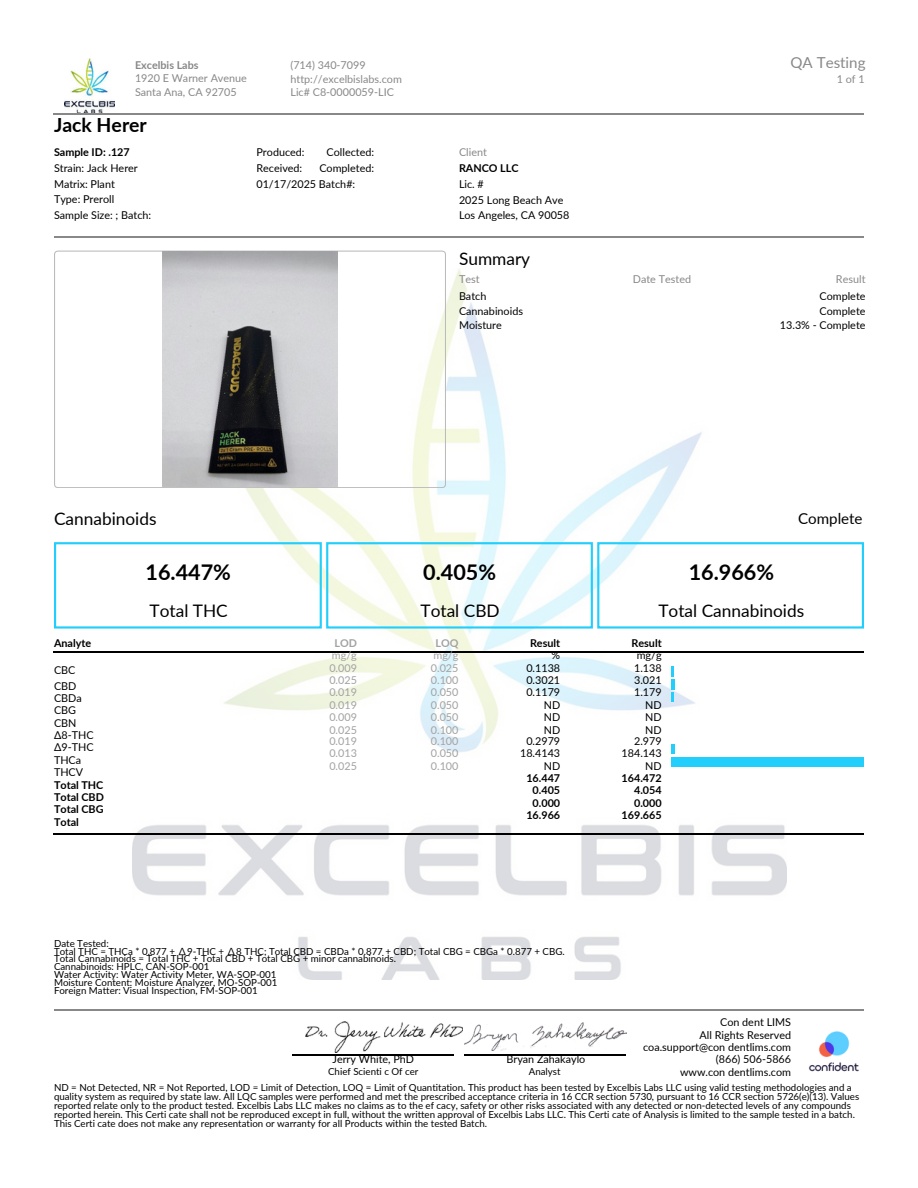
<style>
.page{position:relative;width:918px;height:1188px;background:#fff}
.page>*{position:absolute;margin:0;border:0;box-sizing:border-box;transform-origin:0 0}
.t1{font:700 21.6px "Lato";color:#000}
.t2{font:700 19.5px "Lato";color:#000}
.t3{font:17.25px "Lato";color:#000}
.t4{font:15.15px "Lato";color:#888}
.t5{font:15.15px "Lato";color:#000}
.t6{font:10.8px/12.3px "Lato";color:#000;text-align:right}
.t7{font:10.8px/13.5px "Lato";color:#888}
.t8{font:10.8px/12.3px "Lato";color:#a2a2a2;text-align:center}
.t9{font:700 10.8px "Lato";color:#000}
.t10{font:9.75px/7.8px "Lato";color:#000}
.s1{font-weight:700}
.s2{color:#888}
.s3{font-family:"Noto Sans CJ Ksc"}
</style>
<div class="page">
<hr style="left:54px;top:113px;width:810px;height:1px;background:#888">
<img style="left:65px;top:58px;width:49px;height:54px">
<hr style="left:54px;top:237px;width:810px;height:1px;background:#888">
<img style="left:133px;top:269px;width:653px;height:711px">
<svg style="left:54px;top:251px;width:392px;height:237px"></svg>
<img style="left:162px;top:252px;width:176px;height:235px">
<hr style="left:54px;top:1010px;width:810px;height:1px;background:#888">
<svg style="left:54px;top:542px;width:810px;height:87px"></svg>
<hr style="left:661px;top:834px;width:203px;height:1px;background:#000">
<hr style="left:559px;top:834px;width:102px;height:1px;background:#000">
<hr style="left:458px;top:834px;width:101px;height:1px;background:#000">
<hr style="left:356px;top:834px;width:102px;height:1px;background:#000">
<hr style="left:256px;top:834px;width:100px;height:1px;background:#000">
<hr style="left:54px;top:834px;width:202px;height:1px;background:#000">
<svg style="left:672px;top:744px;width:3px;height:10px"></svg>
<div style="left:672px;top:757px;width:192px;height:10px;background:#22cefb"></div>
<svg style="left:672px;top:666px;width:3px;height:36px"></svg>
<hr style="left:661px;top:651px;width:203px;height:1px;background:#000">
<hr style="left:559px;top:651px;width:102px;height:1px;background:#000">
<hr style="left:458px;top:651px;width:101px;height:1px;background:#000">
<hr style="left:356px;top:651px;width:102px;height:1px;background:#000">
<hr style="left:256px;top:651px;width:100px;height:1px;background:#000">
<hr style="left:54px;top:651px;width:202px;height:1px;background:#000">
<hr style="left:292px;top:1054px;width:162px;height:1px;background:#000">
<img style="left:808px;top:1031px;width:51px;height:41px">
<img style="left:306px;top:1022px;width:156px;height:30px">
<img style="left:464px;top:1023px;width:162px;height:28px">
<hr style="left:464px;top:1054px;width:162px;height:1px;background:#000">
<p class="t7" style="left:135px;top:58px;width:113px"><span class="s1">Excelbis Labs<br></span>1920 E Warner Avenue<br>Santa Ana, CA 92705</p>
<p class="t7" style="left:291px;top:58px;width:113px">(714) 340-7099 http://excelbislabs.com<br>Lic# C8-0000059-LIC</p>
<p class="t4" style="left:791px;top:53px;width:77px">QA Testing</p>
<p class="t7" style="left:837px;top:72px;width:29px">1of1</p>
<p class="t2" style="left:54px;top:113px;width:94px">Jack Herer</p>
<p class="t9" style="left:54px;top:146px;width:77px">Sample ID: .127</p>
<p class="t6" style="left:54px;top:162px;width:85px">Strain: Jack Herer</p>
<p class="t6" style="left:54px;top:177px;width:62px">Matrix: Plant</p>
<p class="t6" style="left:54px;top:193px;width:62px">Type: Preroll</p>
<p class="t6" style="left:54px;top:209px;width:99px">Sample Size: ; Batch:</p>
<p class="t6" style="left:256px;top:146px;width:50px">Produced:</p>
<p class="t6" style="left:327px;top:146px;width:49px">Collected:</p>
<p class="t6" style="left:256px;top:162px;width:47px">Received:</p>
<p class="t6" style="left:256px;top:160px;width:119px;line-height:15.8px;text-align:left;text-indent:63px">Completed:<br>01/17/2025 Batch#:</p>
<p class="t6" style="left:459px;top:144px;width:112px;line-height:15.8px;text-align:left"><span class="s2">Client<br></span><span class="s1">RANCO LLC<br></span>Lic. #<br>2025 Long Beach Ave<br>Los Angeles, CA 90058</p>
<p class="t3" style="left:459px;top:248px;width:73px">Summary</p>
<p class="t6" style="left:459px;top:271px;width:29px;line-height:16.8px;text-align:left"><span class="s2">Test<br></span>Batch</p>
<p class="t6" style="left:459px;top:304px;width:66px">Cannabinoids</p>
<p class="t6" style="left:459px;top:319px;width:44px">Moisture</p>
<p class="t7" style="left:633px;top:272px;width:60px">Date Tested</p>
<p class="t6" style="left:820px;top:271px;width:48px;line-height:16.8px"><span class="s2">Result<br></span>Complete</p>
<p class="t6" style="left:820px;top:304px;width:48px">Complete</p>
<p class="t6" style="left:780px;top:319px;width:87px">13.3% - Complete</p>
<p class="t3" style="left:54px;top:508px;width:104px">Cannabinoids</p>
<p class="t5" style="left:798px;top:509px;width:66px">Complete</p>
<p class="t1" style="left:146px;top:559px;width:87px">16.447%</p>
<p class="t1" style="left:423px;top:559px;width:74px">0.405%</p>
<p class="t1" style="left:689px;top:559px;width:87px">16.966%</p>
<p class="t9" style="left:54px;top:636px;width:39px">Analyte</p>
<p class="t6" style="left:54px;top:663px;width:23px">CBC</p>
<h1 class="t6" style="left:54px;top:679px;width:24px">CBD</h1>
<h3 class="t6" style="left:54px;top:692px;width:29px">CBDa</h3>
<p class="t6" style="left:54px;top:704px;width:24px">CBG</p>
<p class="t6" style="left:54px;top:716px;width:24px">CBN</p>
<p class="t6" style="left:54px;top:729px;width:41px">Δ8-THC</p>
<p class="t6" style="left:54px;top:741px;width:41px">Δ9-THC</p>
<p class="t6" style="left:54px;top:753px;width:29px">THCa</p>
<p class="t6" style="left:54px;top:766px;width:31px">THCV</p>
<p class="t9" style="left:54px;top:778px;width:51px">Total THC</p>
<h2 class="t9" style="left:54px;top:790px;width:51px">Total CBD</h2>
<p class="t9" style="left:54px;top:803px;width:51px">Total CBG</p>
<p class="t9" style="left:54px;top:815px;width:26px">Total</p>
<p class="t3" style="left:150px;top:600px;width:80px">Total THC</p>
<p class="t3" style="left:421px;top:600px;width:81px">Total CBD</p>
<p class="t8" style="left:329px;top:637px;width:29px"><span class="s1">LOD </span>mg/g<br>0.009<br>0.025<br>0.019<br>0.019<br>0.009<br>0.025</p>
<p class="t8" style="left:329px;top:734px;width:29px">0.019</p>
<p class="t8" style="left:329px;top:747px;width:29px">0.013</p>
<p class="t8" style="left:329px;top:759px;width:29px">0.025</p>
<p class="t8" style="left:431px;top:637px;width:29px"><span class="s1">LOQ </span>mg/g<br>0.025<br>0.100<br>0.050<br>0.050<br>0.050<br>0.100</p>
<p class="t8" style="left:431px;top:734px;width:29px">0.100</p>
<p class="t8" style="left:431px;top:747px;width:29px">0.050</p>
<p class="t8" style="left:431px;top:759px;width:29px">0.100</p>
<p class="t6" style="left:526px;top:637px;width:35px"><span class="s1">Result </span>%<br>0.1138<br>0.3021<br>0.1179<br>ND<br>ND<br>ND</p>
<p class="t6" style="left:526px;top:734px;width:35px">0.2979</p>
<p class="t6" style="left:520px;top:747px;width:42px">18.4143</p>
<p class="t6" style="left:544px;top:759px;width:18px">ND</p>
<p class="t9" style="left:526px;top:771px;width:35px">16.447</p>
<p class="t9" style="left:533px;top:784px;width:29px">0.405</p>
<p class="t9" style="left:533px;top:796px;width:29px">0.000</p>
<p class="t9" style="left:526px;top:808px;width:35px">16.966</p>
<p class="t3" style="left:658px;top:600px;width:147px">Total Cannabinoids</p>
<h3 class="t6" style="left:632px;top:637px;width:32px"><span class="s1">Result </span>mg/g<br>1.138<br>3.021<br>1.179<br>ND<br>ND<br>ND</h3>
<h1 class="t6" style="left:634px;top:734px;width:29px">2.979</h1>
<h2 class="t6" style="left:622px;top:747px;width:42px">184.143</h2>
<h1 class="t6" style="left:645px;top:759px;width:18px">ND</h1>
<h2 class="t9" style="left:622px;top:771px;width:42px">164.472</h2>
<h1 class="t9" style="left:634px;top:784px;width:29px">4.054</h1>
<h2 class="t9" style="left:634px;top:796px;width:29px">0.000</h2>
<p class="t9" style="left:622px;top:808px;width:42px">169.665</p>
<p class="t10" style="left:54px;top:939px;width:512px">Date Tested:<br>Total THC = THCa * 0.877 + <span class="s3">∆</span>9-THC + <span class="s3">∆</span>8 THC; Total CBD = CBDa * 0.877 + CBD; Total CBG = CBGa * 0.877 + CBG.<br>Total Cannabinoids = Total THC + Total CBD + Total CBG + minor cannabinoids.<br>Cannabinoids: HPLC, CAN-SOP-001<br>Water Activity: Water Activity Meter, WA-SOP-001<br>Moisture Content: Moisture Analyzer, MO-SOP-001<br>Foreign Matter: Visual Inspection, FM-SOP-001</p>
<p class="t6" style="left:332px;top:1053px;width:83px">Jerry White, PhD</p>
<p class="t10" style="left:328px;top:1068px;width:92px">Chief Scienti c Of cer</p>
<p class="t6" style="left:506px;top:1053px;width:80px">Bryan Zahakaylo</p>
<h2 class="t10" style="left:529px;top:1068px;width:33px">Analyst</h2>
<p class="t6" style="left:643px;top:1016px;width:150px">Con dent LIMS<br>All Rights Reserved coa.support@con dentlims.com (866) 506-5866<br>www.con dentlims.com</p>
<p class="t10" style="left:54px;top:1083px;width:799px">ND = Not Detected, NR = Not Reported, LOD = Limit of Detection, LOQ = Limit of Quantitation. This product has been tested by Excelbis Labs LLC using valid testing methodologies and a</p>
<p class="t10" style="left:54px;top:1092px;width:807px">quality system as required by state law. All LQC samples were performed and met the prescribed acceptance criteria in 16 CCR section 5730, pursuant to 16 CCR section 5726(e)(13). Values</p>
<p class="t10" style="left:54px;top:1101px;width:798px">reported relate only to the product tested. Excelbis Labs LLC makes no claims as to the ef cacy, safety or other risks associated with any detected or non-detected levels of any compounds</p>
<p class="t10" style="left:54px;top:1110px;width:802px">reported herein. This Certi cate shall not be reproduced except in full, without the written approval of Excelbis Labs LLC. This Certi cate of Analysis is limited to the sample tested in a batch.</p>
<p class="t10" style="left:54px;top:1119px;width:435px">This Certi cate does not make any representation or warranty for all Products within the tested Batch.</p>
</div>
